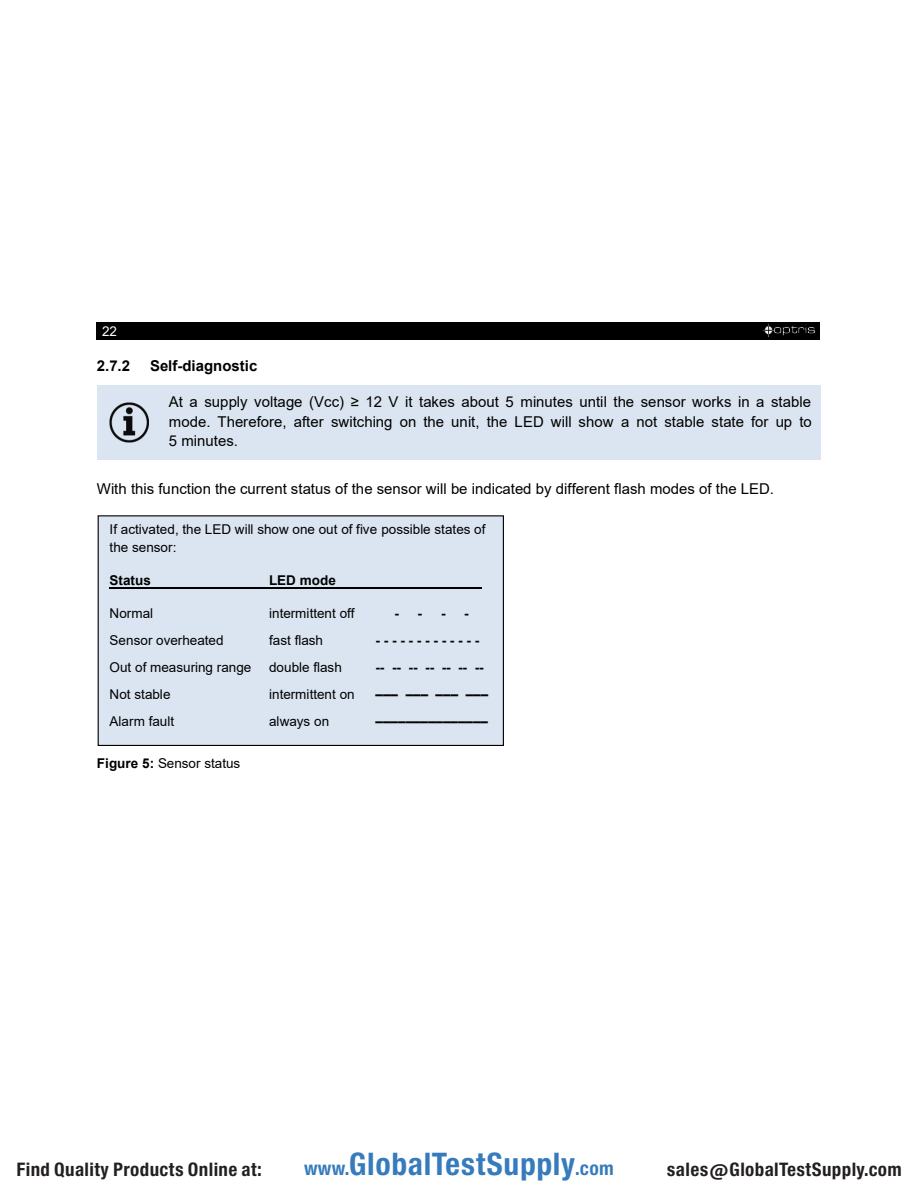
<style>
.page{position:relative;width:918px;height:1188px;background:#fff}
.page>*{position:absolute;margin:0;border:0;box-sizing:border-box;transform-origin:0 0}
.t1{font:29.7px "Europa Gro Nr 2 SBOP Bol Con";letter-spacing:.02em;color:#367bbc}
.t2{font:17.85px "Europa Gro Nr 2 SBOP Bol Con";letter-spacing:.02em;color:#231f20}
.t3{font:15px/20px "Arial";color:#000;text-align:justify}
.t4{font:700 15px "Arial";color:#000}
.t5{font:13.5px/18px "Arial";letter-spacing:.005em;color:#000}
.t6{font:700 13.5px "Arial";color:#000}
.t7{font:13.5px "Arial";color:#fff}
.s1{font-size:15px;color:#000}
.s2{font-weight:700}
.s3{font-size:18.3px}
</style>
<div class="page">
<div style="left:102px;top:322px;width:15px;height:17px;background:#000"></div>
<div style="left:97px;top:322px;width:5px;height:17px;background:#000"></div>
<div style="left:117px;top:322px;width:703px;height:17px;background:#000"></div>
<img style="left:763px;top:324px;width:52px;height:12px">
<div style="left:97px;top:386px;width:64px;height:74px;background:#dbe5f1"></div>
<img style="left:109px;top:403px;width:40px;height:40px">
<div style="left:161px;top:386px;width:659px;height:74px;background:#dbe5f1"></div>
<div style="left:98px;top:516px;width:405px;height:229px;background:#dbe5f1"></div>
<div style="left:98px;top:515px;width:406px;height:231px;border:1px solid #000"></div>
<hr style="left:110px;top:587px;width:372px;height:1px;background:#000">
<p class="t7" style="left:97px;top:322px;width:22px"><span class="s1">-</span>22</p>
<h3 class="t4" style="left:97px;top:355px;width:35px">2.7.2</h3>
<h3 class="t4" style="left:150px;top:355px;width:109px">Self-diagnostic</h3>
<p class="t3" style="left:169px;top:391px;width:644px">At a supply voltage (Vcc) ≥ 12 V it takes about 5 minutes until the sensor works in a stable mode. Therefore, after switching on the unit, the LED will show a not stable state for up to 5 minutes.</p>
<p class="t3" style="left:97px;top:479px;width:679px">With this function the current status of the sensor will be indicated by different flash modes of the LED.</p>
<p class="t5" style="left:110px;top:521px;width:377px">If activated, the LED will show one out of five possible states of the sensor:</p>
<p class="t6" style="left:110px;top:571px;width:43px">Status</p>
<p class="t6" style="left:269px;top:571px;width:68px">LED mode</p>
<p class="t5" style="left:110px;top:604px;width:45px">Normal</p>
<p class="t5" style="left:269px;top:604px;width:87px">intermittent off</p>
<p class="t6" style="left:394px;top:604px;width:29px">- -</p>
<p class="t6" style="left:441px;top:604px;width:29px">- -</p>
<p class="t5" style="left:110px;top:631px;width:116px">Sensor overheated</p>
<p class="t5" style="left:269px;top:631px;width:56px">fast flash</p>
<p class="t6" style="left:375px;top:631px;width:105px">-------------</p>
<p class="t5" style="left:110px;top:658px;width:143px">Out of measuring range</p>
<p class="t5" style="left:269px;top:658px;width:74px">double flash</p>
<p class="t6" style="left:375px;top:658px;width:110px">-- -- -- -- -- -- --</p>
<p class="t5" style="left:110px;top:685px;width:62px">Not stable</p>
<p class="t5" style="left:269px;top:685px;width:87px">intermittent on</p>
<p class="t6" style="left:375px;top:684px;width:114px">––– ––– ––– –––</p>
<p class="t5" style="left:110px;top:712px;width:66px">Alarm fault</p>
<p class="t5" style="left:269px;top:712px;width:62px">always on</p>
<p class="t6" style="left:375px;top:711px;width:114px">–––––––––––––––</p>
<p class="t5" style="left:97px;top:754px;width:145px"><span class="s2">Figure 5:</span> Sensor status</p>
<p class="t2" style="left:16px;top:1159px;width:247px">Find Quality Products Online at:</p>
<h1 class="t1" style="left:304px;top:1147px;width:311px"><span class="s3">www.</span>GlobalTestSupply<span class="s3">.com</span></h1>
<p class="t2" style="left:667px;top:1159px;width:236px">sales@GlobalTestSupply.com</p>
</div>
